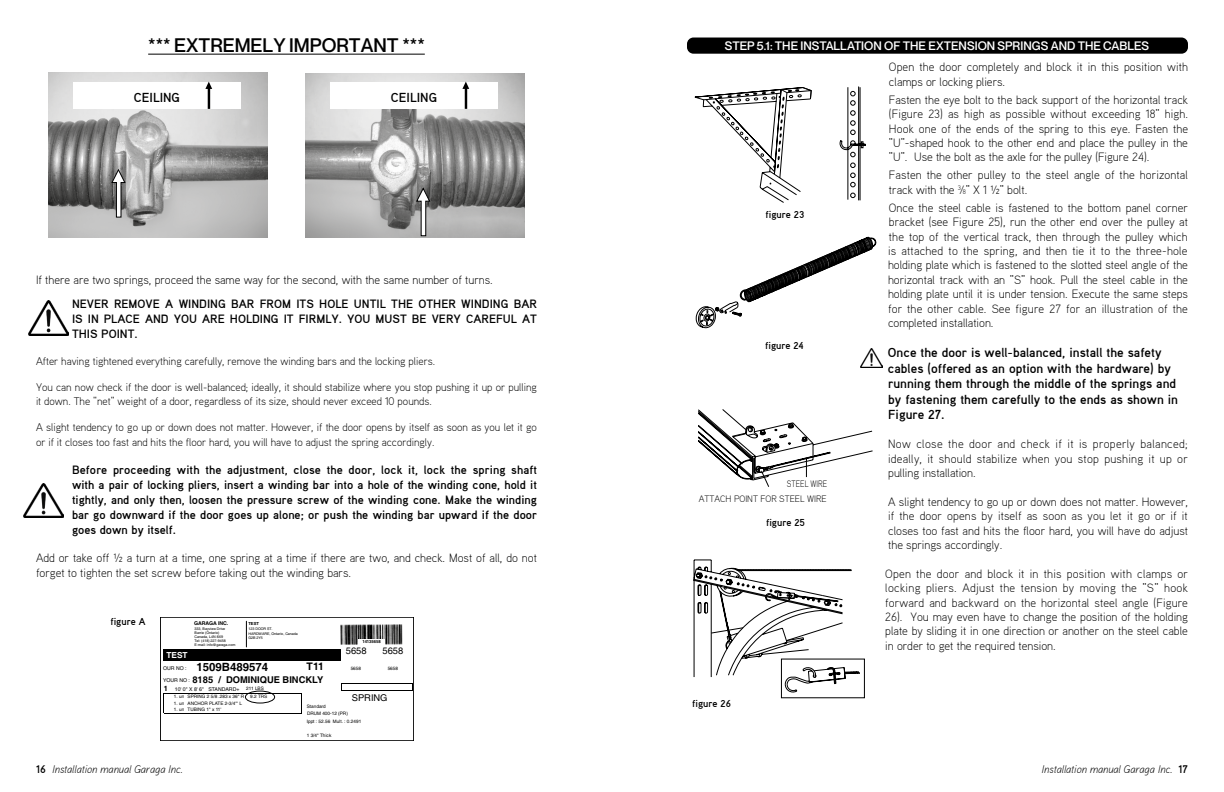
<style>
.page{position:relative;width:1224px;height:792px;background:#fff}
.page>*{position:absolute;margin:0;border:0;box-sizing:border-box;transform-origin:0 0}
.t1{font:500 19.2px "Neue Montreal";color:#000}
.t2{font:700 13px/15.6px "Aaux";color:#000}
.t3{font:300 12px/14.4px "Aaux";color:#000;text-align:justify}
.t4{font:700 12px/15px "Aaux";color:#000;text-align:justify}
.t5{font:500 12px "Neue Montreal";letter-spacing:.005em;color:#fff}
.t6{font:700 11.4px "Helvetica";color:#000}
.t7{font:300 11px/13.2px "Aaux";color:#000}
.t8{font:italic 300 11px "Aaux";color:#000}
.t9{font:700 10.4px "Helvetica";color:#000}
.t10{font:700 10px "Aaux";color:#000}
.t11{font:300 9.3px/14.6px "Aaux";color:#000;text-align:right;scale:.85 1}
.t12{font:700 9.3px "Helvetica";color:#000}
.t13{font:9.3px "Helvetica";letter-spacing:-.005em;color:#000}
.t14{font:700 8.3px "Helvetica";color:#fff}
.t15{font:700 7.3px "Helvetica";color:#000}
.t16{font:5.2px "Helvetica";color:#000}
.t17{font:700 5.2px "Helvetica";color:#000}
.t18{font:4.7px "Helvetica";color:#000}
.t19{font:4.6px "Helvetica";letter-spacing:-.005em;color:#000}
.t20{font:700 4.2px "Helvetica";letter-spacing:-.005em;color:#000}
.t21{font:3.6px/4.1px "Helvetica";letter-spacing:-.005em;color:#000}
.s1{font-weight:400;font-size:5.2px}
.s2{font-size:6.6px}
.s3{font-weight:700;font-style:normal}
</style>
<div class="page">
<svg style="left:694px;top:86px;width:172px;height:117px"></svg>
<svg style="left:696px;top:237px;width:181px;height:91px"></svg>
<svg style="left:693px;top:559px;width:167px;height:134px"></svg>
<div style="left:781px;top:659px;width:84px;height:39px;border:1px solid #000"></div>
<svg style="left:698px;top:409px;width:175px;height:78px"></svg>
<img style="left:861px;top:349px;width:21px;height:18px">
<img style="left:29px;top:301px;width:40px;height:34px">
<img style="left:23px;top:483px;width:40px;height:34px">
<img style="left:48px;top:73px;width:219px;height:164px">
<img style="left:306px;top:74px;width:218px;height:164px">
<hr style="left:148px;top:54px;width:277px;height:1px;background:#000">
<div style="left:73px;top:82px;width:168px;height:27px;background:#fff"></div>
<svg style="left:205px;top:82px;width:7px;height:27px"></svg>
<div style="left:330px;top:82px;width:168px;height:27px;background:#fff"></div>
<svg style="left:462px;top:82px;width:7px;height:27px"></svg>
<svg style="left:111px;top:168px;width:15px;height:50px"></svg>
<svg style="left:415px;top:186px;width:16px;height:51px"></svg>
<img style="left:340px;top:624px;width:63px;height:21px">
<div style="left:160px;top:617px;width:254px;height:124px;border:1px solid #000"></div>
<hr style="left:341px;top:684px;width:72px;height:1px;background:#000">
<hr style="left:341px;top:691px;width:72px;height:1px;background:#000">
<div style="left:359px;top:639px;width:26px;height:6px;background:#fff"></div>
<svg style="left:246px;top:621px;width:1px;height:26px"></svg>
<svg style="left:247px;top:700px;width:18px;height:4px"></svg>
<hr style="left:164px;top:693px;width:137px;height:1px;background:#000">
<svg style="left:301px;top:693px;width:1px;height:20px"></svg>
<hr style="left:164px;top:713px;width:137px;height:1px;background:#000">
<div style="left:163px;top:649px;width:177px;height:12px;background:#000"></div>
<div style="left:245px;top:691px;width:30px;height:12px;border:1px solid #000;border-radius:50%"></div>
<div style="left:687px;top:38px;width:501px;height:16px;background:#000;border-radius:6px"></div>
<h1 class="t1" style="left:148px;top:34px;width:278px">*** EXTREMELY IMPORTANT ***</h1>
<p class="t2" style="left:134px;top:89px;width:48px">CEILING</p>
<p class="t2" style="left:391px;top:89px;width:48px">CEILING</p>
<p class="t3" style="left:36px;top:272px;width:458px">If there are two springs, proceed the same way for the second, with the same number of turns.</p>
<p class="t4" style="left:72px;top:296px;width:467px">NEVER REMOVE A WINDING BAR FROM ITS HOLE UNTIL THE OTHER WINDING BAR IS IN PLACE AND YOU ARE HOLDING IT FIRMLY. YOU MUST BE VERY CAREFUL AT THIS POINT.</p>
<p class="t7" style="left:36px;top:354px;width:401px">After having tightened everything carefully, remove the winding bars and the locking pliers.</p>
<p class="t7" style="left:36px;top:381px;width:502px">You can now check if the door is well-balanced; ideally, it should stabilize where you stop pushing it up or pulling it down. The “net” weight of a door, regardless of its size, should never exceed 10 pounds.</p>
<p class="t7" style="left:36px;top:420px;width:502px;line-height:14.4px">A slight tendency to go up or down does not matter. However, if the door opens by itself as soon as you let it go or if it closes too fast and hits the floor hard, you will have to adjust the spring accordingly.</p>
<p class="t4" style="left:72px;top:462px;width:467px">Before proceeding with the adjustment, close the door, lock it, lock the spring shaft with a pair of locking pliers, insert a winding bar into a hole of the winding cone, hold it tightly, and only then, loosen the pressure screw of the winding cone. Make the winding bar go downward if the door goes up alone; or push the winding bar upward if the door goes down by itself.</p>
<p class="t3" style="left:36px;top:550px;width:503px">Add or take off ½ a turn at a time, one spring at a time if there are two, and check. Most of all, do not forget to tighten the set screw before taking out the winding bars.</p>
<p class="t10" style="left:110px;top:615px;width:37px">figure A</p>
<p class="t17" style="left:194px;top:620px;width:36px">GARAGA INC.</p>
<p class="t20" style="left:248px;top:621px;width:12px">TEST</p>
<p class="t21" style="left:195px;top:626px;width:42px">333, Bayview Drive<br>Barrie (Ontario)<br>Canada, L4N 8X9<br>Tel: (418) 227-9458<br>E-mail: info@garaga.com</p>
<p class="t21" style="left:248px;top:627px;width:51px">123 DOOR ST.<br>HARDWARE, Ontario, Canada<br>G2B 2Y5</p>
<p class="t14" style="left:166px;top:650px;width:23px">TEST</p>
<p class="t9" style="left:307px;top:660px;width:19px">T11</p>
<p class="t6" style="left:163px;top:660px;width:107px"><span class="s1">OUR NO :</span> 1509B489574</p>
<p class="t12" style="left:163px;top:674px;width:162px"><span class="s1">YOUR NO :</span> 8185 / DOMINIQUE BINCKLY</p>
<p class="t15" style="left:164px;top:684px;width:6px">1</p>
<p class="t16" style="left:175px;top:686px;width:66px">10' 0" X 8' 6" STANDARD+</p>
<p class="t18" style="left:246px;top:686px;width:19px">211 LBS</p>
<p class="t20" style="left:362px;top:639px;width:20px">14135658</p>
<p class="t13" style="left:346px;top:646px;width:22px">5658</p>
<p class="t13" style="left:382px;top:646px;width:22px">5658</p>
<p class="t19" style="left:351px;top:665px;width:12px">5658</p>
<p class="t19" style="left:388px;top:665px;width:12px">5658</p>
<p class="t18" style="left:174px;top:694px;width:72px">1. un SPRING 2 5/8 .283 x 36" R</p>
<p class="t18" style="left:250px;top:694px;width:19px">9.2 TRS</p>
<p class="t18" style="left:174px;top:700px;width:70px">1. un ANCHOR PLATE 2-3/4''' L</p>
<p class="t18" style="left:174px;top:707px;width:49px">1. un TUBING 1'' x 11'</p>
<p class="t13" style="left:352px;top:692px;width:37px">SPRING</p>
<p class="t18" style="left:307px;top:704px;width:21px">Standard</p>
<p class="t18" style="left:307px;top:718px;width:56px">Ippt : 52.56 Mult. : 0.2491</p>
<p class="t18" style="left:307px;top:711px;width:42px">DRUM 400-12 (PR)</p>
<p class="t18" style="left:307px;top:732px;width:26px">1 3/4" Thick</p>
<p class="t5" style="left:725px;top:38px;width:426px">STEP 5.1: THE INSTALLATION OF THE EXTENSION SPRINGS AND THE CABLES</p>
<p class="t10" style="left:766px;top:208px;width:40px">figure 23</p>
<p class="t10" style="left:765px;top:339px;width:40px">figure 24</p>
<p class="t11" style="left:699px;top:476px;width:152px">STEEL WIRE<br>ATTACH POINT FOR STEEL WIRE</p>
<p class="t10" style="left:766px;top:516px;width:40px">figure 25</p>
<p class="t10" style="left:692px;top:697px;width:40px">figure 26</p>
<p class="t3" style="left:889px;top:60px;width:300px">Open the door completely and block it in this position with clamps or locking pliers.</p>
<p class="t3" style="left:889px;top:92px;width:301px">Fasten the eye bolt to the back support of the horizontal track (Figure 23) as high as possible without exceeding 18” high.<br>Hook one of the ends of the spring to this eye. Fasten the “U”-shaped hook to the other end and place the pulley in the “U”. Use the bolt as the axle for the pulley (Figure 24).</p>
<p class="t3" style="left:889px;top:168px;width:301px">Fasten the other pulley to the steel angle of the horizontal track with the <sup>3</sup>⁄<span class="s2">8</span>” X 1 ½” bolt.</p>
<p class="t3" style="left:888px;top:200px;width:302px">Once the steel cable is fastened to the bottom panel corner bracket (see Figure 25), run the other end over the pulley at the top of the vertical track, then through the pulley which is attached to the spring, and then tie it to the three-hole holding plate which is fastened to the slotted steel angle of the horizontal track with an “S” hook. Pull the steel cable in the holding plate until it is under tension. Execute the same steps for the other cable. See figure 27 for an illustration of the completed installation.</p>
<p class="t2" style="left:888px;top:344px;width:292px">Once the door is well-balanced, install the safety cables (offered as an option with the hardware) by running them through the middle of the springs and by fastening them carefully to the ends as shown in Figure 27.</p>
<p class="t3" style="left:888px;top:436px;width:301px">Now close the door and check if it is properly balanced; ideally, it should stabilize when you stop pushing it up or pulling installation.</p>
<p class="t3" style="left:888px;top:494px;width:301px">A slight tendency to go up or down does not matter. However, if the door opens by itself as soon as you let it go or if it closes too fast and hits the floor hard, you will have do adjust the springs accordingly.</p>
<p class="t3" style="left:885px;top:566px;width:304px">Open the door and block it in this position with clamps or locking pliers. Adjust the tension by moving the “S” hook forward and backward on the horizontal steel angle (Figure 26). You may even have to change the position of the holding plate by sliding it in one direction or another on the steel cable in order to get the required tension.</p>
<p class="t8" style="left:36px;top:763px;width:148px"><span class="s3">16</span> Installation manual Garaga Inc.</p>
<p class="t8" style="left:1042px;top:763px;width:148px">Installation manual Garaga Inc. <span class="s3">17</span></p>
</div>
